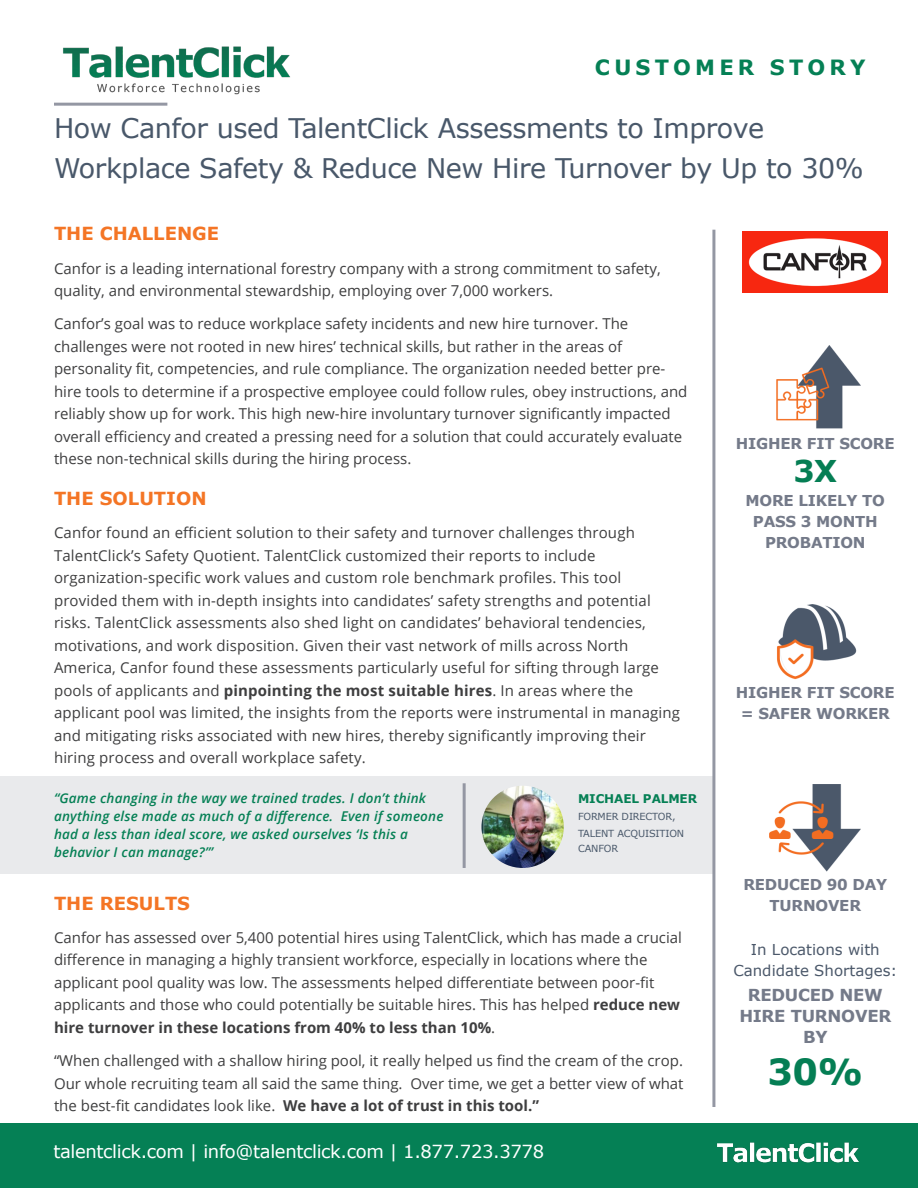
<style>
.page{position:relative;width:918px;height:1188px;background:#fff}
.page>*{position:absolute;margin:0;border:0;box-sizing:border-box;transform-origin:0 0}
.t1{font:700 36px "Verdana";color:#057e54}
.t2{font:700 30px "Verdana";color:#057e54}
.t3{font:27px/40.5px "Verdana";letter-spacing:-.015em;color:#49586a}
.t4{font:700 21px "Verdana";letter-spacing:.2em;color:#058055}
.t5{font:18px "Verdana";letter-spacing:-.02em;color:#fff}
.t6{font:700 18px "Verdana";color:#f47525}
.t7{font:700 16.5px/21px "Verdana";letter-spacing:-.015em;color:#747a89;text-align:center}
.t8{font:15px/22.5px "Open Sans";color:#3e3e3f}
.t9{font:700 15px/21px "Verdana";letter-spacing:-.015em;color:#747a89;text-align:center}
.t10{font:15px/21px "Verdana";color:#4b586a;text-align:center}
.t11{font:italic 600 13.5px/18px "Open Sans";letter-spacing:.015em;color:#058055}
.t12{font:700 12px "Verdana";letter-spacing:-.01em;color:#058055}
.t13{font:9.75px/15px "Verdana";letter-spacing:-.015em;color:#49586a}
.s1{font-weight:700}
</style>
<div class="page">
<div style="left:0;top:1123px;width:918px;height:65px;background:#058055"></div>
<img style="left:63px;top:46px;width:227px;height:49px">
<hr style="left:54px;top:103px;width:113px;height:3px;background:#9497a3">
<img style="left:743px;top:231px;width:145px;height:61px">
<div style="left:0;top:776px;width:714px;height:98px;background:#e9eaec"></div>
<img style="left:482px;top:786px;width:82px;height:82px;border-radius:41px">
<hr style="left:463px;top:783px;width:3px;height:85px;background:#9497a3">
<hr style="left:712px;top:230px;width:3px;height:877px;background:#9497a3">
<img style="left:717px;top:1142px;width:142px;height:21px">
<img style="left:777px;top:604px;width:80px;height:76px">
<img style="left:769px;top:785px;width:91px;height:86px">
<img style="left:777px;top:345px;width:83px;height:84px">
<p class="t4" style="left:595px;top:53px;width:272px">CUSTOMER STORY</p>
<p class="t3" style="left:54px;top:108px;width:811px">How Canfor used TalentClick Assessments to Improve<br>Workplace Safety &amp; Reduce New Hire Turnover by Up to 30%</p>
<p class="t6" style="left:54px;top:222px;width:167px">THE CHALLENGE</p>
<p class="t8" style="left:54px;top:257px;width:608px">Canfor is a leading international forestry company with a strong commitment to safety, quality, and environmental stewardship, employing over 7,000 workers.</p>
<p class="t8" style="left:54px;top:312px;width:635px">Canfor’s goal was to reduce workplace safety incidents and new hire turnover. The challenges were not rooted in new hires’ technical skills, but rather in the areas of personality fit, competencies, and rule compliance. The organization needed better pre&shy;hire tools to determine if a prospective employee could follow rules, obey instructions, and reliably show up for work. This high new-hire involuntary turnover significantly impacted overall efficiency and created a pressing need for a solution that could accurately evaluate these non-technical skills during the hiring process.</p>
<p class="t6" style="left:54px;top:487px;width:154px">THE SOLUTION</p>
<p class="t8" style="left:54px;top:521px;width:628px">Canfor found an efficient solution to their safety and turnover challenges through TalentClick’s Safety Quotient. TalentClick customized their reports to include organization-specific work values and custom role benchmark profiles. This tool provided them with in-depth insights into candidates’ safety strengths and potential risks. TalentClick assessments also shed light on candidates’ behavioral tendencies, motivations, and work disposition. Given their vast network of mills across North America, Canfor found these assessments particularly useful for sifting through large pools of applicants and <span class="s1">pinpointing the most suitable hires</span>. In areas where the applicant pool was limited, the insights from the reports were instrumental in managing and mitigating risks associated with new hires, thereby significantly improving their hiring process and overall workplace safety.</p>
<p class="t11" style="left:54px;top:789px;width:391px">“Game changing in the way we trained trades. I don’t think anything else made as much of a difference. Even if someone had a less than ideal score, we asked ourselves ‘Is this a behavior I can manage?’”</p>
<p class="t12" style="left:578px;top:791px;width:121px">MICHAEL PALMER</p>
<p class="t13" style="left:578px;top:809px;width:99px">FORMER DIRECTOR,</p>
<p class="t13" style="left:578px;top:826px;width:108px">TALENT ACQUISITION<br>CANFOR</p>
<p class="t6" style="left:54px;top:891px;width:138px">THE RESULTS</p>
<p class="t8" style="left:54px;top:926px;width:630px">Canfor has assessed over 5,400 potential hires using TalentClick, which has made a crucial difference in managing a highly transient workforce, especially in locations where the applicant pool quality was low. The assessments helped differentiate between poor-fit applicants and those who could potentially be suitable hires. This has helped <span class="s1">reduce new hire turnover in these locations from 40% to less than 10%</span>.</p>
<p class="t8" style="left:54px;top:1049px;width:631px;text-align:justify">“When challenged with a shallow hiring pool, it really helped us find the cream of the crop.<br>Our whole recruiting team all said the same thing. Over time, we get a better view of what the best-fit candidates look like. <span class="s1">We have a lot of trust in this tool.”</span></p>
<p class="t5" style="left:53px;top:1140px;width:492px">talentclick.com | info@talentclick.com | 1.877.723.3778</p>
<p class="t9" style="left:736px;top:433px;width:160px">HIGHER FIT SCORE</p>
<p class="t2" style="left:793px;top:452px;width:45px">3X</p>
<p class="t9" style="left:746px;top:490px;width:141px">MORE LIKELY TO<br>PASS 3 MONTH<br>PROBATION</p>
<p class="t9" style="left:736px;top:682px;width:160px">HIGHER FIT SCORE = SAFER WORKER</p>
<p class="t9" style="left:743px;top:874px;width:145px">REDUCED 90 DAY<br>TURNOVER</p>
<p class="t10" style="left:733px;top:939px;width:166px">In Locations with<br>Candidate Shortages:</p>
<p class="t7" style="left:739px;top:985px;width:153px">REDUCED NEW<br>HIRE TURNOVER<br>BY</p>
<p class="t1" style="left:767px;top:1048px;width:97px">30%</p>
</div>
